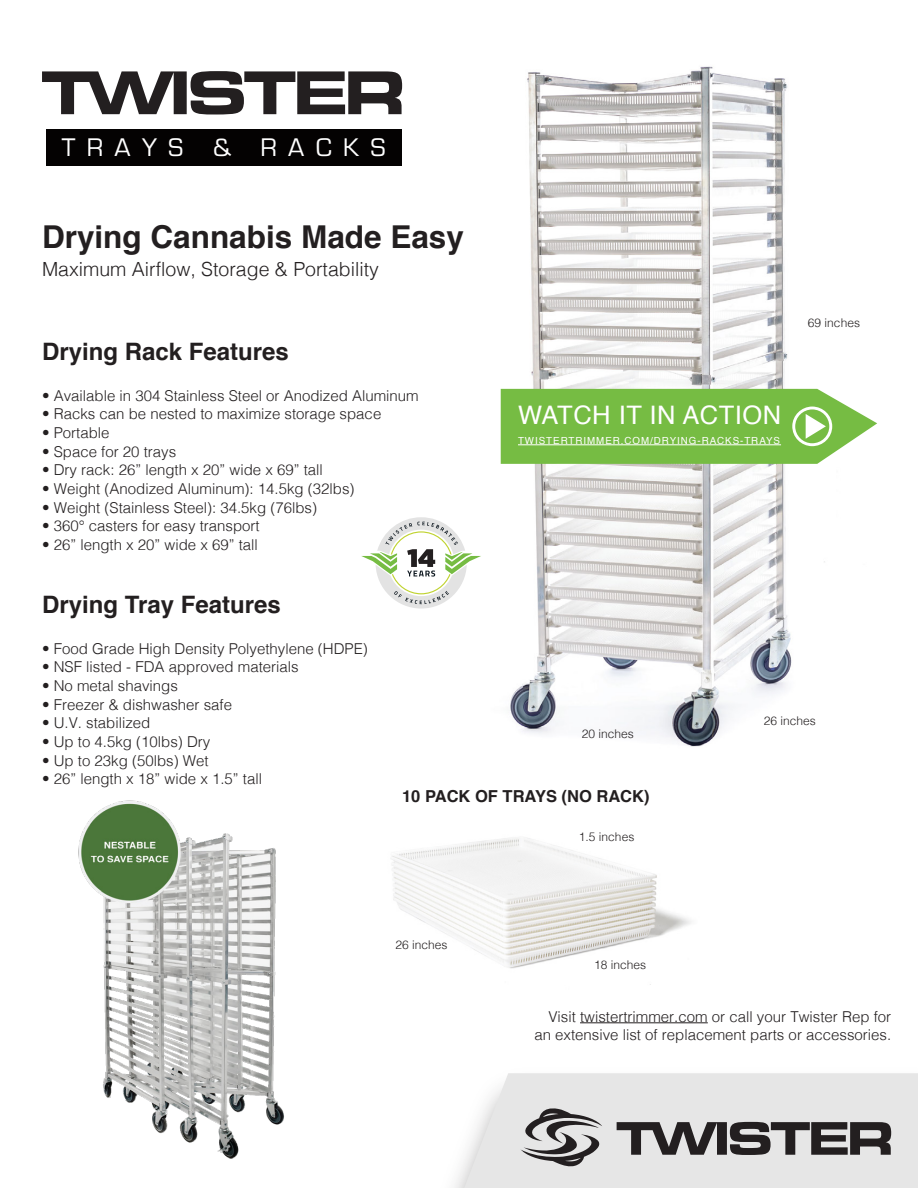
<style>
.page{position:relative;width:918px;height:1188px;background:#fff}
.page>*{position:absolute;margin:0;border:0;box-sizing:border-box;transform-origin:0 0}
.t1{font:700 31.5px "Helvetica";color:#231f20}
.t2{font:26.4px "Eurostile";letter-spacing:.425em;color:#fff}
.t3{font:25.5px "Helvetica";letter-spacing:.02em;color:#fff}
.t4{font:700 24px "Helvetica";color:#231f20}
.t5{font:300 19.5px "Helvetica";color:#231f20}
.t6{font:700 16.5px "Helvetica";color:#231f20}
.t7{font:300 15px/18.8px "Helvetica";color:#231f20;text-align:right}
.t8{font:300 12px "Helvetica";color:#231f20}
.t9{font:9.75px "Helvetica";letter-spacing:.1em;color:#fff}
</style>
<div class="page">
<img style="left:348px;top:66px;width:477px;height:681px">
<svg style="left:501px;top:389px;width:376px;height:75px;background:#85c357"></svg>
<div style="left:459px;top:1073px;width:459px;height:115px;background:#e6e6e6"></div>
<svg style="left:516px;top:1106px;width:86px;height:61px;background:#a9a8a8"></svg>
<svg style="left:617px;top:1122px;width:274px;height:33px;background:#727070"></svg>
<svg style="left:42px;top:71px;width:360px;height:44px"></svg>
<div style="left:46px;top:129px;width:356px;height:36px;background:#040202"></div>
<img style="left:78px;top:800px;width:206px;height:359px">
<img style="left:392px;top:838px;width:299px;height:147px">
<hr style="left:580px;top:1022px;width:128px;height:1px;background:#231f20">
<svg style="left:361px;top:517px;width:120px;height:92px"></svg>
<h2 class="t2" style="left:62px;top:130px;width:325px">TRAYS &amp; RACKS</h2>
<h1 class="t1" style="left:42px;top:212px;width:423px">Drying Cannabis Made Easy</h1>
<h3 class="t5" style="left:42px;top:252px;width:338px">Maximum Airflow, Storage &amp; Portability</h3>
<h3 class="t4" style="left:42px;top:332px;width:248px">Drying Rack Features</h3>
<p class="t7" style="left:42px;top:385px;width:378px">• Available in 304 Stainless Steel or Anodized Aluminum</p>
<p class="t7" style="left:42px;top:404px;width:341px">• Racks can be nested to maximize storage space</p>
<p class="t7" style="left:42px;top:422px;width:69px">• Portable</p>
<p class="t7" style="left:42px;top:441px;width:136px">• Space for 20 trays</p>
<p class="t7" style="left:42px;top:460px;width:282px">• Dry rack: 26” length x 20” wide x 69” tall</p>
<p class="t7" style="left:42px;top:478px;width:314px">• Weight (Anodized Aluminum): 14.5kg (32lbs)</p>
<p class="t7" style="left:42px;top:497px;width:277px">• Weight (Stainless Steel): 34.5kg (76lbs)</p>
<p class="t7" style="left:42px;top:516px;width:219px">• 360° casters for easy transport</p>
<p class="t7" style="left:42px;top:534px;width:217px">• 26” length x 20” wide x 69” tall</p>
<p class="t8" style="left:808px;top:312px;width:54px">69 inches</p>
<h3 class="t3" style="left:518px;top:396px;width:265px">WATCH IT IN ACTION</h3>
<p class="t9" style="left:518px;top:433px;width:264px">TWISTERTRIMMER.COM/DRYING-RACKS-TRAYS</p>
<h3 class="t4" style="left:42px;top:585px;width:240px">Drying Tray Features</h3>
<p class="t7" style="left:42px;top:638px;width:327px">• Food Grade High Density Polyethylene (HDPE)</p>
<p class="t7" style="left:42px;top:657px;width:258px">• NSF listed - FDA approved materials</p>
<p class="t7" style="left:42px;top:675px;width:137px">• No metal shavings</p>
<p class="t7" style="left:42px;top:694px;width:192px">• Freezer &amp; dishwasher safe</p>
<p class="t7" style="left:42px;top:713px;width:110px">• U.V. stabilized</p>
<p class="t7" style="left:42px;top:731px;width:170px">• Up to 4.5kg (10lbs) Dry</p>
<p class="t7" style="left:42px;top:750px;width:168px">• Up to 23kg (50lbs) Wet</p>
<p class="t7" style="left:42px;top:769px;width:222px">• 26” length x 18” wide x 1.5” tall</p>
<p class="t8" style="left:582px;top:723px;width:54px">20 inches</p>
<p class="t6" style="left:402px;top:782px;width:249px">10 PACK OF TRAYS (NO RACK)</p>
<p class="t8" style="left:579px;top:826px;width:57px">1.5 inches</p>
<p class="t8" style="left:764px;top:710px;width:54px">26 inches</p>
<p class="t8" style="left:396px;top:934px;width:54px">26 inches</p>
<p class="t8" style="left:594px;top:955px;width:54px">18 inches</p>
<p class="t7" style="left:534px;top:1006px;width:358px">Visit twistertrimmer.com or call your Twister Rep for an extensive list of replacement parts or accessories.</p>
</div>
